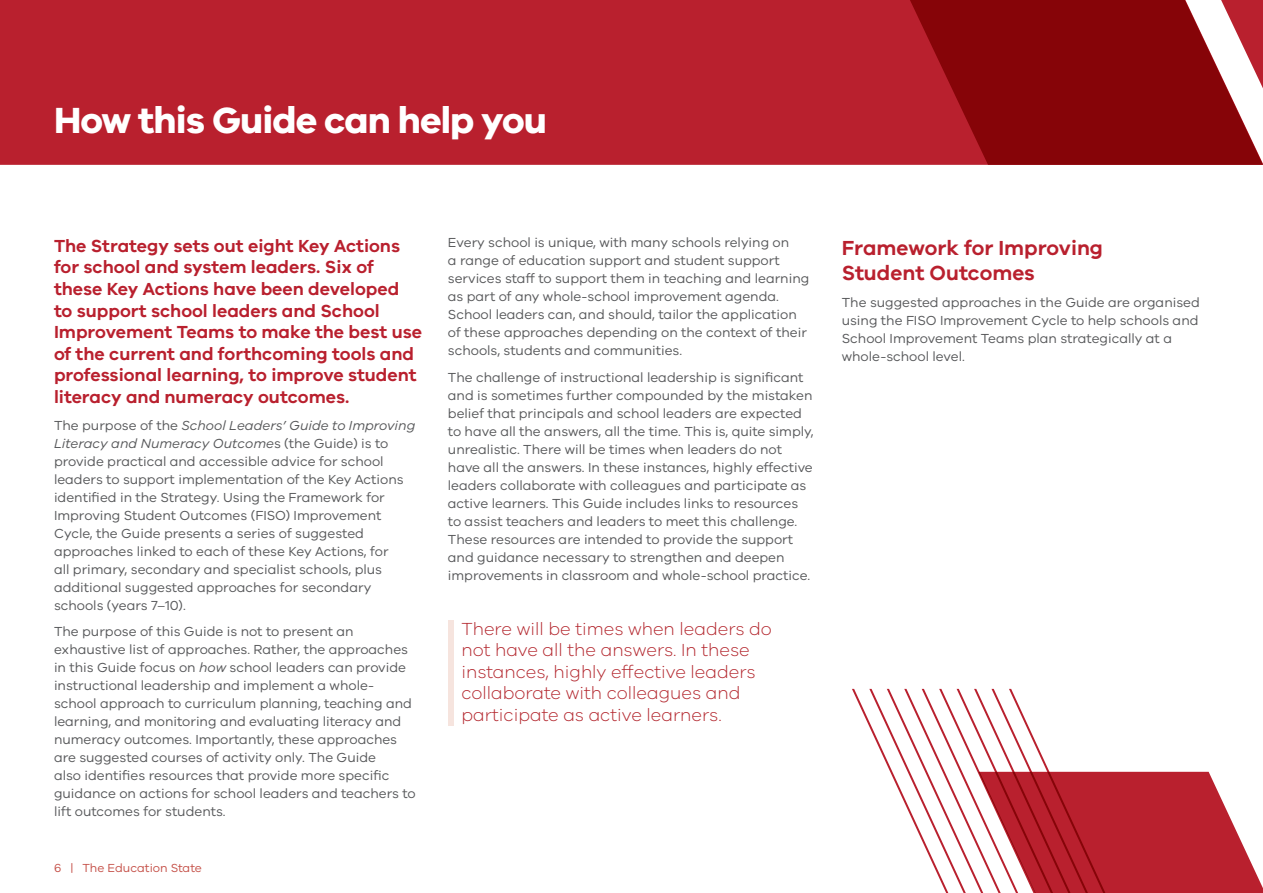
<style>
.page{position:relative;width:1263px;height:893px;background:#fff}
.page>*{position:absolute;margin:0;border:0;box-sizing:border-box;transform-origin:0 0}
.A_head{font:700 37.5px "VIC";letter-spacing:-.025em;color:#fff}
.B_Head{font:600 21px/25.5px "VIC";color:#b9202e}
.Body{font:600 18px/21.6px "VIC";color:#b9202e}
.SML_QUOTE{font:300 18px/21.6px "VIC";color:#b3262d}
.Body-2{font:13.5px/18px "VIC";color:#57585a}
.t1{font:12px "VIC";color:#c55149}
.s1{font-style:italic}
</style>
<div class="page">
<div style="left:0;top:0;width:883px;height:165px;background:#b9202e"></div>
<svg style="left:883px;top:0;width:380px;height:165px;background:#991b21"></svg>
<svg style="left:887px;top:689px;width:17px;height:113px"></svg>
<svg style="left:904px;top:689px;width:18px;height:152px"></svg>
<svg style="left:922px;top:689px;width:17px;height:189px"></svg>
<svg style="left:939px;top:689px;width:18px;height:204px"></svg>
<svg style="left:957px;top:689px;width:17px;height:204px"></svg>
<svg style="left:974px;top:689px;width:17px;height:204px"></svg>
<svg style="left:991px;top:689px;width:18px;height:204px"></svg>
<svg style="left:1009px;top:689px;width:254px;height:204px;fill:#b9202e"></svg>
<div style="left:448px;top:620px;width:6px;height:105px;background:#f6e4de"></div>
<p class="A_head" style="left:54px;top:97px;width:494px">How this Guide can help you</p>
<p class="Body" style="left:54px;top:234px;width:370px">The Strategy sets out eight Key Actions for school and system leaders. Six of these Key Actions have been developed to support school leaders and School Improvement Teams to make the best use of the current and forthcoming tools and professional learning, to improve student literacy and numeracy outcomes.</p>
<p class="Body-2" style="left:54px;top:416px;width:363px">The purpose of the <span class="s1">School Leaders’ Guide to Improving Literacy and Numeracy Outcome</span>s (the Guide) is to provide practical and accessible advice for school leaders to support implementation of the Key Actions identified in the Strategy. Using the Framework for Improving Student Outcomes (FISO) Improvement Cycle, the Guide presents a series of suggested approaches linked to each of these Key Actions, for<br>all primary, secondary and specialist schools, plus additional suggested approaches for secondary schools (years 7–10).</p>
<p class="Body-2" style="left:54px;top:622px;width:363px">The purpose of this Guide is not to present an exhaustive list of approaches. Rather, the approaches in this Guide focus on <span class="s1">how</span> school leaders can provide instructional leadership and implement a whole&shy;school approach to curriculum planning, teaching and learning, and monitoring and evaluating literacy and numeracy outcomes. Importantly, these approaches are suggested courses of activity only. The Guide<br>also identifies resources that provide more specific guidance on actions for school leaders and teachers to lift outcomes for students.</p>
<p class="t1" style="left:54px;top:860px;width:149px">6 | The Education State</p>
<p class="Body-2" style="left:448px;top:233px;width:363px">Every school is unique, with many schools relying on<br>a range of education support and student support services staff to support them in teaching and learning as part of any whole-school improvement agenda.<br>School leaders can, and should, tailor the application of these approaches depending on the context of their schools, students and communities.</p>
<p class="Body-2" style="left:448px;top:368px;width:367px">The challenge of instructional leadership is significant and is sometimes further compounded by the mistaken belief that principals and school leaders are expected to have all the answers, all the time. This is, quite simply, unrealistic. There will be times when leaders do not have all the answers. In these instances, highly effective leaders collaborate with colleagues and participate as active learners. This Guide includes links to resources to assist teachers and leaders to meet this challenge.<br>These resources are intended to provide the support and guidance necessary to strengthen and deepen improvements in classroom and whole-school practice.</p>
<p class="SML_QUOTE" style="left:461px;top:617px;width:312px">There will be times when leaders do not have all the answers. In these instances, highly effective leaders collaborate with colleagues and participate as active learners.</p>
<p class="B_Head" style="left:842px;top:234px;width:263px">Framework for Improving<br>Student Outcomes</p>
<p class="Body-2" style="left:842px;top:293px;width:359px">The suggested approaches in the Guide are organised using the FISO Improvement Cycle to help schools and School Improvement Teams plan strategically at a whole-school level.</p>
</div>
